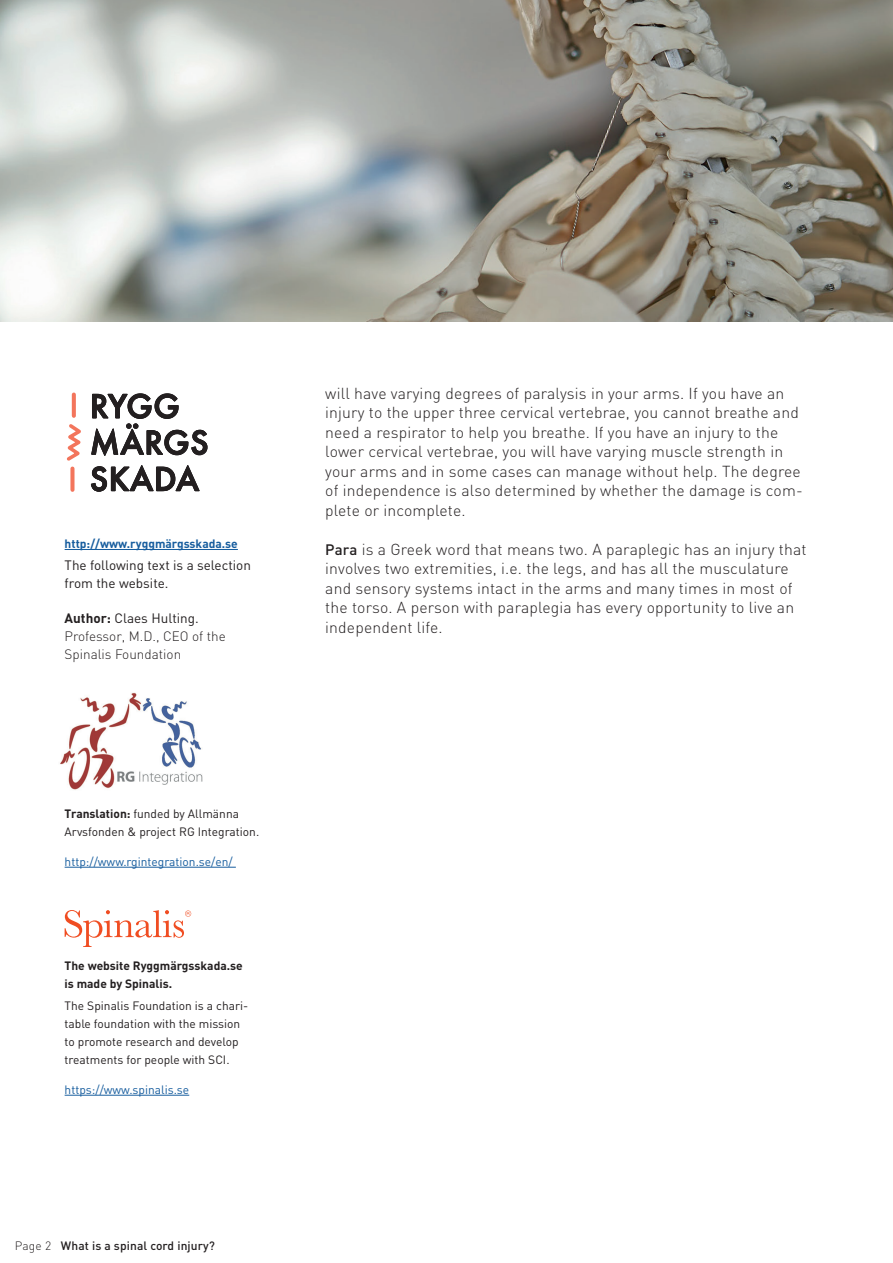
<style>
.page{position:relative;width:893px;height:1263px;background:#fff}
.page>*{position:absolute;margin:0;border:0;box-sizing:border-box;transform-origin:0 0}
.t1{font:500 31.35px/36.5px "Futura";letter-spacing:.02em;color:#231f20}
.t2{font:300 15.75px/19.5px "DIN";letter-spacing:.01em;color:#231f20}
.t3{font:300 13.5px/18px "DIN";color:#231f20}
.t4{font:13.5px/18px "DIN";color:#231f20}
.t5{font:12px/18px "DIN";color:#231f20}
.t6{font:12px "DIN";color:#175d9e}
.t7{font:700 12px/18px "DIN";color:#231f20}
.t8{font:500 12px "DIN";letter-spacing:.01em;color:#231f20}
.t9{font:700 12px "DIN";color:#175d9e}
.s1{font-weight:700}
.s2{font-weight:400}
.s3{font-weight:300}
.s4{font-weight:500;font-size:15px}
</style>
<div class="page">
<svg style="left:67px;top:394px;width:140px;height:97px"></svg>
<hr style="left:65px;top:549px;width:173px;height:1px;background:#175d9e">
<svg style="left:65px;top:910px;width:126px;height:37px"></svg>
<img style="left:0;top:0;width:893px;height:322px">
<img style="left:60px;top:692px;width:143px;height:98px">
<hr style="left:65px;top:867px;width:171px;height:1px;background:#175d9e">
<hr style="left:65px;top:1095px;width:124px;height:1px;background:#175d9e">
<h1 class="t1" style="left:90px;top:388px;width:120px">RYGG<br>MÄRGS<br>SKADA</h1>
<p class="t9" style="left:65px;top:536px;width:175px">http://www.ryggmärgsskada.se</p>
<p class="t4" style="left:65px;top:556px;width:188px">The following text is a selection from the website.</p>
<p class="t3" style="left:65px;top:609px;width:163px"><span class="s1">Author:</span> <span class="s2">Claes Hulting.<br></span>Professor, M.D., CEO of the<br>Spinalis Foundation</p>
<p class="t5" style="left:65px;top:804px;width:196px"><span class="s1">Translation:</span> funded by Allmänna<br>Arvsfonden &amp; project RG Integration.</p>
<p class="t6" style="left:65px;top:854px;width:170px">http://www.rgintegration.se/en/</p>
<p class="t7" style="left:65px;top:956px;width:180px">The website Ryggmärgsskada.se is made by Spinalis.</p>
<p class="t5" style="left:65px;top:996px;width:185px">The Spinalis Foundation is a chari&shy;table foundation with the mission to promote research and develop treatments for people with SCI.</p>
<p class="t6" style="left:65px;top:1082px;width:126px">https://www.spinalis.se</p>
<p class="t8" style="left:15px;top:1237px;width:202px"><span class="s3">Page 2</span> What is a spinal cord injury?</p>
<p class="t2" style="left:325px;top:383px;width:479px">will have varying degrees of paralysis in your arms. If you have an injury to the upper three cervical vertebrae, you cannot breathe and need a respirator to help you breathe. If you have an injury to the lower cervical vertebrae, you will have varying muscle strength in your arms and in some cases can manage without help. The degree of independence is also determined by whether the damage is com&shy;plete or incomplete.</p>
<p class="t2" style="left:325px;top:539px;width:483px"><span class="s4">Para</span> is a Greek word that means two. A paraplegic has an injury that involves two extremities, i.e. the legs, and has all the musculature and sensory systems intact in the arms and many times in most of the torso. A person with paraplegia has every opportunity to live an independent life.</p>
</div>
